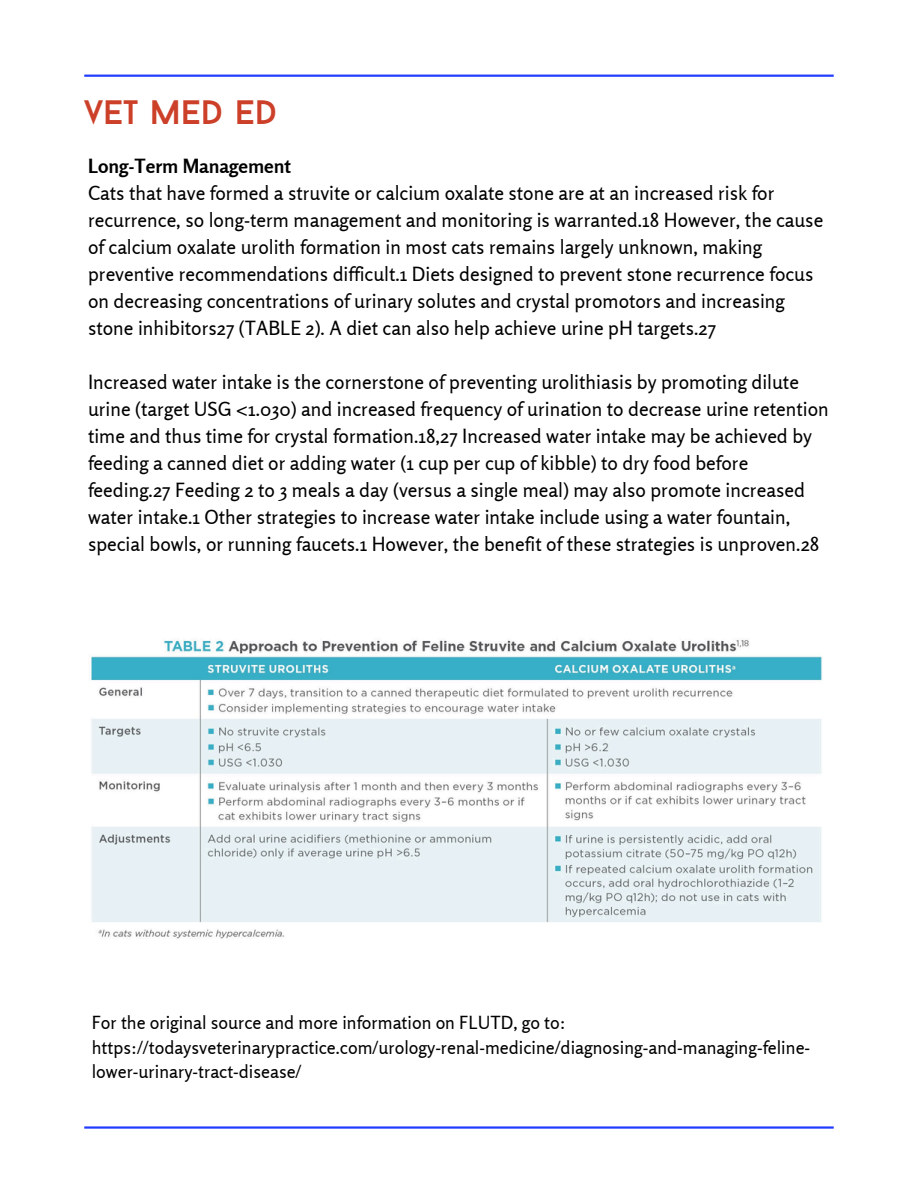
<style>
.page{position:relative;width:918px;height:1188px;background:#fff}
.page>*{position:absolute;margin:0;border:0;box-sizing:border-box;transform-origin:0 0}
.t1{font:33.9px "Baron Neue";color:#cc3f28}
.t2{font:19.5px/27px "Rosario";color:#000}
.t3{font:700 19.5px "Rosario";color:#000}
.t4{font:18px/24.8px "Rosario";color:#000}
</style>
<div class="page">
<hr style="left:84px;top:75px;width:750px;height:2px;background:#233dff">
<hr style="left:84px;top:1126px;width:750px;height:3px;background:#233dff">
<img style="left:91px;top:640px;width:731px;height:299px">
<p class="t1" style="left:84px;top:99px;width:195px">VET MED ED</p>
<p class="t3" style="left:88px;top:154px;width:204px">Long-Term Management</p>
<p class="t2" style="left:88px;top:179px;width:737px">Cats that have formed a struvite or calcium oxalate stone are at an increased risk for recurrence, so long-term management and monitoring is warranted.18 However, the cause of calcium oxalate urolith formation in most cats remains largely unknown, making preventive recommendations difficult.1 Diets designed to prevent stone recurrence focus on decreasing concentrations of urinary solutes and crystal promotors and increasing stone inhibitors27 (TABLE 2). A diet can also help achieve urine pH targets.27</p>
<p class="t2" style="left:88px;top:368px;width:742px">Increased water intake is the cornerstone of preventing urolithiasis by promoting dilute urine (target USG &lt;1.030) and increased frequency of urination to decrease urine retention time and thus time for crystal formation.18,27 Increased water intake may be achieved by feeding a canned diet or adding water (1 cup per cup of kibble) to dry food before feeding.27 Feeding 2 to 3 meals a day (versus a single meal) may also promote increased water intake.1 Other strategies to increase water intake include using a water fountain, special bowls, or running faucets.1 However, the benefit of these strategies is unproven.28</p>
<p class="t4" style="left:92px;top:1010px;width:720px">For the original source and more information on FLUTD, go to: https://todaysveterinarypractice.com/urology-renal-medicine/diagnosing-and-managing-feline&shy;lower-urinary-tract-disease/</p>
</div>
